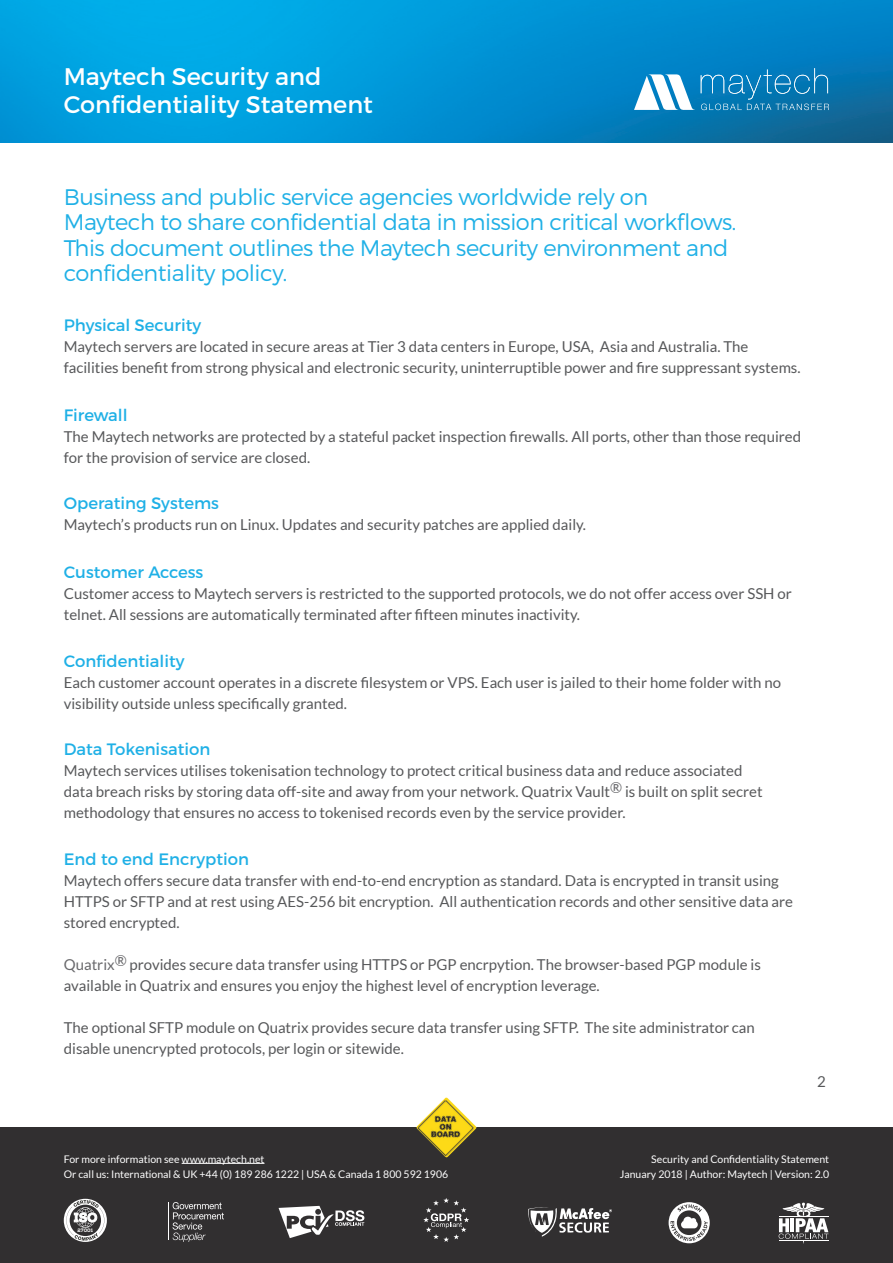
<style>
.page{position:relative;width:893px;height:1263px;background:#fff}
.page>*{position:absolute;margin:0;border:0;box-sizing:border-box;transform-origin:0 0}
.MAIN_SECTION_HEADER{font:24px/28.5px "Montserrat";color:#fff}
.t1{font:300 22.5px/25.5px "Montserrat";letter-spacing:-.02em;color:#1fb0e6}
.t2{font:16.5px "Montserrat";color:#1fb0e6}
.t3{font:15px/21px "Lato";color:#57585a}
.MAIN_SECTION_HEADER-2{font:10.5px "Lato";color:#fff}
.t4{font:800 4.95px "Nexa Slab";color:#fff}
.s1{color:#69696c}
</style>
<div class="page">
<img style="left:0;top:0;width:893px;height:142px">
<svg style="left:634px;top:68px;width:195px;height:42px;background:#3b97c8"></svg>
<div style="left:0;top:1127px;width:893px;height:136px;background:#312f30"></div>
<svg style="left:669px;top:1202px;width:41px;height:41px"></svg>
<hr style="left:168px;top:1202px;width:1px;height:38px;background:#fff">
<svg style="left:173px;top:1202px;width:51px;height:40px"></svg>
<svg style="left:279px;top:1206px;width:85px;height:32px"></svg>
<svg style="left:528px;top:1207px;width:84px;height:30px"></svg>
<svg style="left:779px;top:1202px;width:49px;height:42px"></svg>
<svg style="left:423px;top:1198px;width:46px;height:44px"></svg>
<hr style="left:182px;top:1163px;width:82px;height:1px;background:#fff">
<svg style="left:64px;top:1199px;width:43px;height:43px"></svg>
<img style="left:416px;top:1097px;width:61px;height:61px">
<p class="MAIN_SECTION_HEADER" style="left:64px;top:62px;width:311px">Maytech Security and<br>Confidentiality Statement</p>
<p class="t1" style="left:64px;top:183px;width:674px">Business and public service agencies worldwide rely on Maytech to share confidential data in mission critical workflows.<br>This document outlines the Maytech security environment and confidentiality policy.</p>
<p class="t2" style="left:64px;top:315px;width:139px">Physical Security</p>
<p class="t3" style="left:64px;top:336px;width:738px">Maytech servers are located in secure areas at Tier 3 data centers in Europe, USA, Asia and Australia. The facilities benefit from strong physical and electronic security, uninterruptible power and fire suppressant systems.</p>
<p class="t2" style="left:64px;top:405px;width:65px">Firewall</p>
<p class="t3" style="left:64px;top:426px;width:739px">The Maytech networks are protected by a stateful packet inspection firewalls. All ports, other than those required for the provision of service are closed.</p>
<p class="t2" style="left:64px;top:493px;width:157px">Operating Systems</p>
<p class="t3" style="left:64px;top:514px;width:524px">Maytech’s products run on Linux. Updates and security patches are applied daily.</p>
<p class="t2" style="left:64px;top:562px;width:141px">Customer Access</p>
<p class="t3" style="left:64px;top:583px;width:730px">Customer access to Maytech servers is restricted to the supported protocols, we do not offer access over SSH or telnet. All sessions are automatically terminated after fifteen minutes inactivity.</p>
<p class="t2" style="left:64px;top:651px;width:122px">Confidentiality</p>
<p class="t3" style="left:64px;top:672px;width:719px">Each customer account operates in a discrete filesystem or VPS. Each user is jailed to their home folder with no visibility outside unless specifically granted.</p>
<p class="t2" style="left:64px;top:739px;width:148px">Data Tokenisation</p>
<p class="t3" style="left:64px;top:760px;width:700px">Maytech services utilises tokenisation technology to protect critical business data and reduce associated data breach risks by storing data off-site and away from your network. Quatrix Vault<sup>®</sup> is built on split secret methodology that ensures no access to tokenised records even by the service provider.</p>
<p class="t2" style="left:64px;top:849px;width:187px">End to end Encryption</p>
<p class="t3" style="left:64px;top:870px;width:731px">Maytech offers secure data transfer with end-to-end encryption as standard. Data is encrypted in transit using<br>HTTPS or SFTP and at rest using AES-256 bit encryption. All authentication records and other sensitive data are stored encrypted.</p>
<p class="t3" style="left:64px;top:954px;width:699px"><span class="s1">Quatrix</span><sup>®</sup> provides secure data transfer using HTTPS or PGP encrpytion. The browser-based PGP module is available in Quatrix and ensures you enjoy the highest level of encryption leverage.</p>
<p class="t3" style="left:64px;top:1017px;width:693px">The optional SFTP module on Quatrix provides secure data transfer using SFTP. The site administrator can disable unencrypted protocols, per login or sitewide.</p>
<p class="t3" style="left:817px;top:1070px;width:10px">2</p>
<p class="MAIN_SECTION_HEADER-2" style="left:64px;top:1153px;width:202px">For more information see www.maytech.net</p>
<p class="MAIN_SECTION_HEADER-2" style="left:64px;top:1168px;width:386px">Or call us: International &amp; UK +44 (0) 189 286 1222 | USA &amp; Canada 1 800 592 1906</p>
<p class="t4" style="left:78px;top:1227px;width:17px">27001</p>
<p class="MAIN_SECTION_HEADER-2" style="left:651px;top:1153px;width:179px">Security and Confidentiality Statement</p>
<p class="MAIN_SECTION_HEADER-2" style="left:620px;top:1168px;width:211px">January 2018 | Author: Maytech | Version: 2.0</p>
</div>
